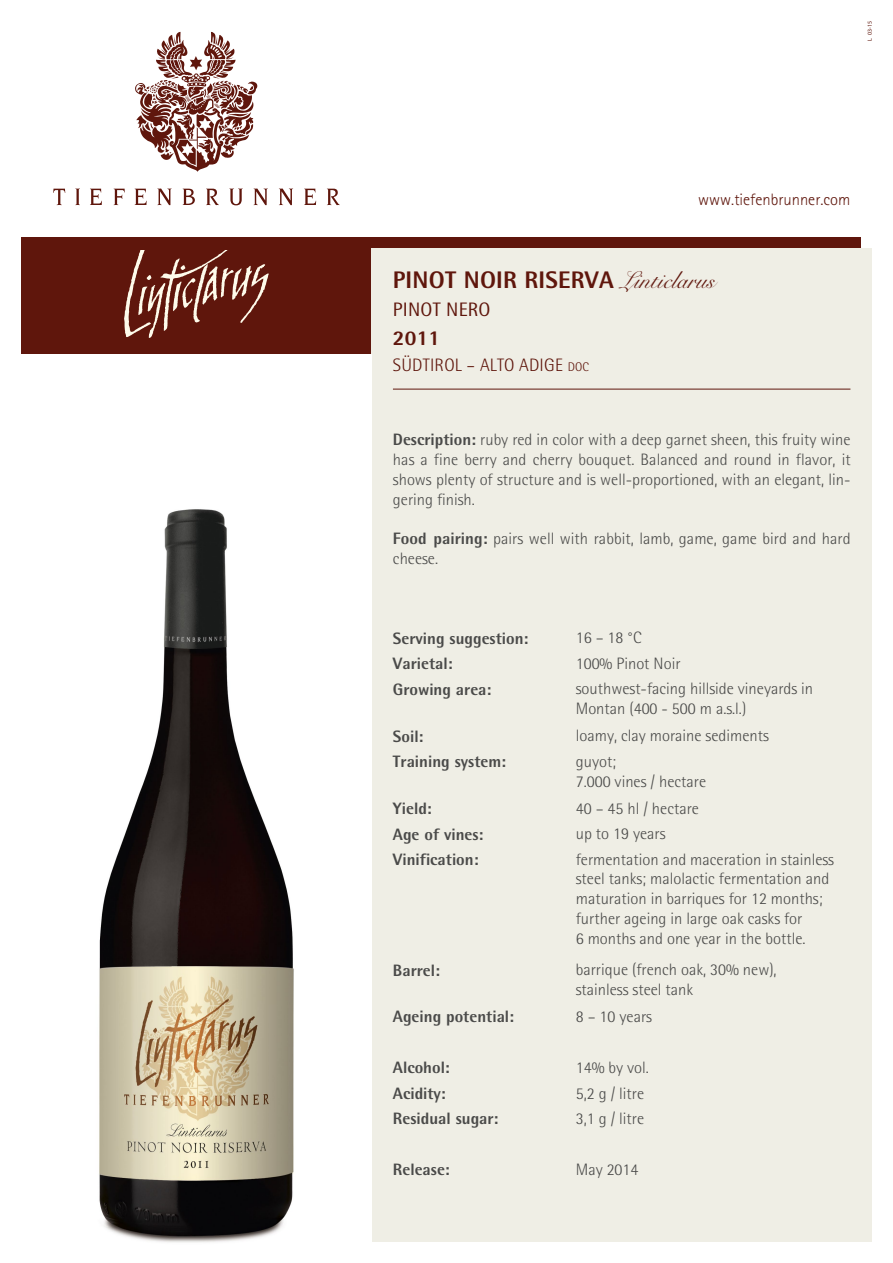
<style>
.page{position:relative;width:893px;height:1263px;background:#fff}
.page>*{position:absolute;margin:0;border:0;box-sizing:border-box;transform-origin:0 0}
.t1{font:800 24px "Rotis Semi Sans";letter-spacing:.01em;color:#5f160c}
.t2{font:800 21px "Rotis Semi Sans";color:#5f160c}
.t3{font:19.5px "Rotis Semi Sans";letter-spacing:.01em;color:#5f160c}
.t4{font:300 18px "Rotis Semi Sans";letter-spacing:.01em;color:#5f160c}
.t5{font:300 16.5px/19.8px "Rotis Semi Sans";color:#4a4a49}
.t6{font:800 16.5px "Rotis Semi Sans";color:#4a4a49}
.t7{font:300 16.5px "Rotis Sans Serif";color:#5f160c}
.t8{font:6px "Myriad Pro";color:#5f160c}
.s1{font-family:"Rose Round Light DTC";font-weight:400}
.s2{font-size:12.6px}
.s3{font-weight:800}
</style>
<div class="page">
<div style="left:21px;top:237px;width:840px;height:117px;background:#5f160c"></div>
<div style="left:372px;top:248px;width:500px;height:994px;background:#efeee5"></div>
<svg style="left:53px;top:188px;width:287px;height:17px"></svg>
<svg style="left:135px;top:32px;width:122px;height:140px"></svg>
<hr style="left:393px;top:389px;width:457px;height:1px;background:#5f160c">
<svg style="left:124px;top:251px;width:145px;height:87px"></svg>
<img style="left:99px;top:509px;width:195px;height:734px">
<p class="t8" style="left:866px;top:41px;width:21px;rotate:-90deg">L 03-15</p>
<p class="t7" style="left:698px;top:190px;width:154px">www.tiefenbrunner.com</p>
<h1 class="t1" style="left:393px;top:265px;width:325px">PINOT NOIR RISERVA <span class="s1">Linticlarus</span></h1>
<p class="t3" style="left:393px;top:298px;width:99px">PINOT NERO</p>
<p class="t2" style="left:393px;top:325px;width:49px">2011</p>
<p class="t4" style="left:393px;top:355px;width:198px">SÜDTIROL – ALTO ADIGE <span class="s2">doc</span></p>
<p class="t5" style="left:393px;top:430px;width:459px;text-align:justify"><span class="s3">Description:</span> ruby red in color with a deep garnet sheen, this fruity wine has a fine berry and cherry bouquet. Balanced and round in flavor, it shows plenty of structure and is well-proportioned, with an elegant, lin&shy;gering finish.</p>
<p class="t5" style="left:393px;top:529px;width:459px"><span class="s3">Food pairing:</span> pairs well with rabbit, lamb, game, game bird and hard cheese.</p>
<p class="t6" style="left:393px;top:628px;width:137px">Serving suggestion:</p>
<p class="t5" style="left:576px;top:628px;width:67px">16 – 18 °C</p>
<p class="t6" style="left:393px;top:653px;width:61px">Varietal:</p>
<p class="t5" style="left:576px;top:653px;width:106px">100% Pinot Noir</p>
<p class="t6" style="left:393px;top:679px;width:100px">Growing area:</p>
<p class="t5" style="left:576px;top:679px;width:239px">southwest-facing hillside vineyards in<br>Montan (400 - 500 m a.s.l.)</p>
<p class="t6" style="left:393px;top:726px;width:32px">Soil:</p>
<p class="t5" style="left:576px;top:726px;width:195px">loamy, clay moraine sediments</p>
<p class="t6" style="left:393px;top:751px;width:115px">Training system:</p>
<p class="t5" style="left:576px;top:751px;width:132px">guyot;<br>7.000 vines / hectare</p>
<p class="t6" style="left:393px;top:798px;width:40px">Yield:</p>
<p class="t5" style="left:576px;top:798px;width:125px">40 – 45 hl / hectare</p>
<p class="t6" style="left:393px;top:823px;width:92px">Age of vines:</p>
<p class="t5" style="left:576px;top:824px;width:91px">up to 19 years</p>
<p class="t6" style="left:393px;top:849px;width:87px">Vinification:</p>
<p class="t5" style="left:576px;top:849px;width:260px">fermentation and maceration in stainless steel tanks; malolactic fermentation and maturation in barriques for 12 months; further ageing in large oak casks for<br>6 months and one year in the bottle.</p>
<p class="t6" style="left:393px;top:959px;width:49px">Barrel:</p>
<p class="t5" style="left:576px;top:960px;width:202px">barrique (french oak, 30% new), stainless steel tank</p>
<p class="t6" style="left:393px;top:1006px;width:123px">Ageing potential:</p>
<p class="t5" style="left:576px;top:1006px;width:78px">8 – 10 years</p>
<p class="t6" style="left:393px;top:1057px;width:58px">Alcohol:</p>
<p class="t5" style="left:576px;top:1057px;width:75px">14% by vol.</p>
<p class="t6" style="left:393px;top:1083px;width:54px">Acidity:</p>
<p class="t5" style="left:576px;top:1083px;width:70px">5,2 g / litre</p>
<p class="t6" style="left:393px;top:1108px;width:107px">Residual sugar:</p>
<p class="t5" style="left:576px;top:1108px;width:70px">3,1 g / litre</p>
<p class="t6" style="left:393px;top:1159px;width:58px">Release:</p>
<p class="t5" style="left:576px;top:1159px;width:64px">May 2014</p>
</div>
